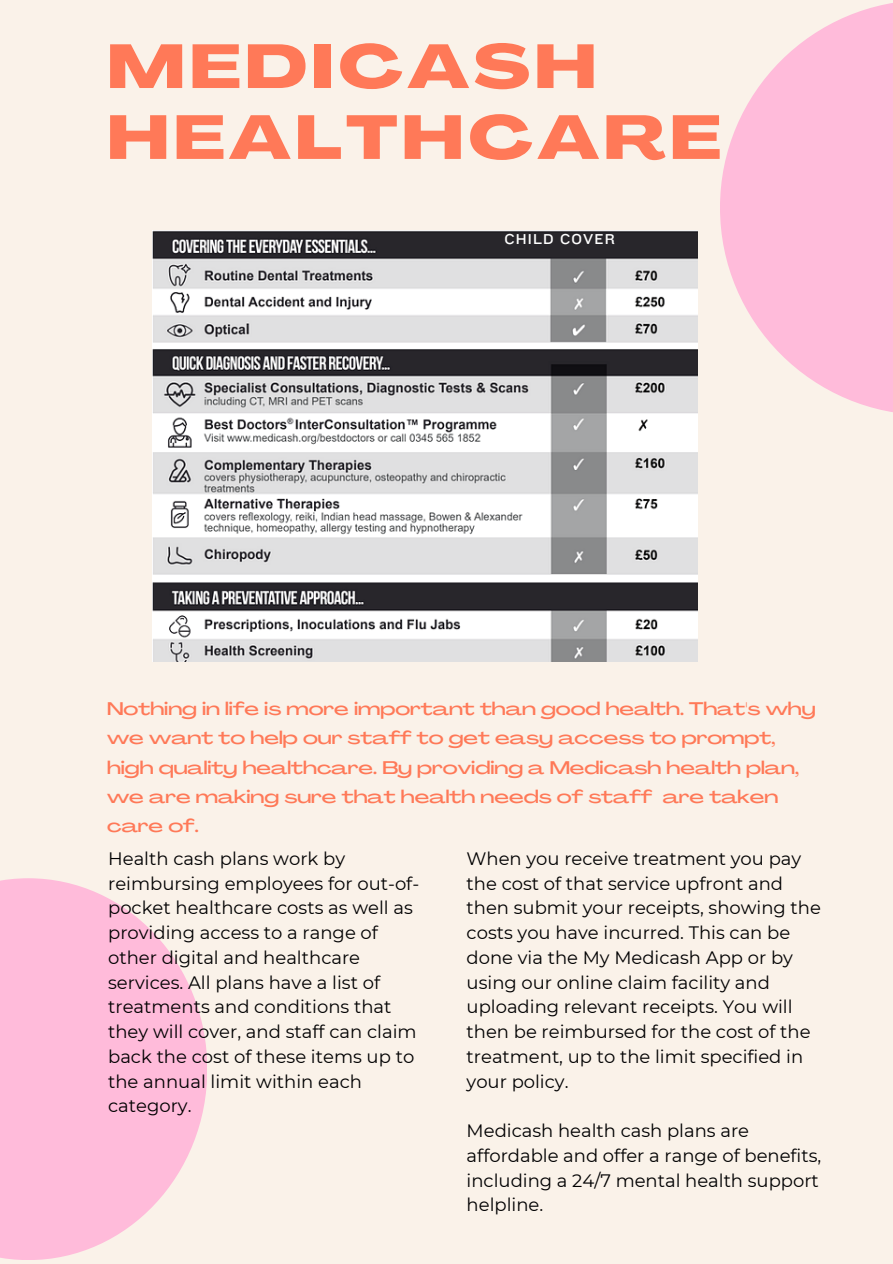
<style>
.page{position:relative;width:893px;height:1264px;background:#fff}
.page>*{position:absolute;margin:0;border:0;box-sizing:border-box;transform-origin:0 0}
.t1{font:800 61.05px/70.8px "Agrandir Grand";letter-spacing:.07em;color:#ff7958}
.t2{font:18px/24.8px "Montserrat";color:#000001}
.t3{font:500 18px/29.2px "Agrandir Grand";color:#ff7958}
.t4{font:14.85px "Knockout 32";letter-spacing:.08em;color:#fff}
</style>
<div class="page">
<div style="left:0;top:0;width:892px;height:1263px;background:#faf2e9"></div>
<img style="left:153px;top:231px;width:544px;height:431px">
<svg style="left:720px;top:3px;width:172px;height:409px;fill:#ffbbda"></svg>
<svg style="left:0;top:878px;width:207px;height:381px;fill:#ffbbda"></svg>
<p class="t1" style="left:107px;top:37px;width:615px">MEDICASH<br>HEALTHCARE</p>
<p class="t4" style="left:504px;top:230px;width:112px">CHILD COVER</p>
<p class="t3" style="left:107px;top:695px;width:710px">Nothing in life is more important than good health. That's why we want to help our staff to get easy access to prompt, high quality healthcare. By providing a Medicash health plan, we are making sure that health needs of staff are taken care of.</p>
<p class="t2" style="left:466px;top:846px;width:356px">When you receive treatment you pay the cost of that service upfront and then submit your receipts, showing the costs you have incurred. This can be done via the My Medicash App or by using our online claim facility and uploading relevant receipts. You will then be reimbursed for the cost of the treatment, up to the limit specified in your policy.</p>
<p class="t2" style="left:466px;top:1118px;width:356px">Medicash health cash plans are affordable and offer a range of benefits, including a 24/7 mental health support helpline.</p>
<p class="t2" style="left:108px;top:846px;width:312px">Health cash plans work by reimbursing employees for out-of&shy;pocket healthcare costs as well as providing access to a range of other digital and healthcare services. All plans have a list of treatments and conditions that they will cover, and staff can claim back the cost of these items up to the annual limit within each category.</p>
</div>
